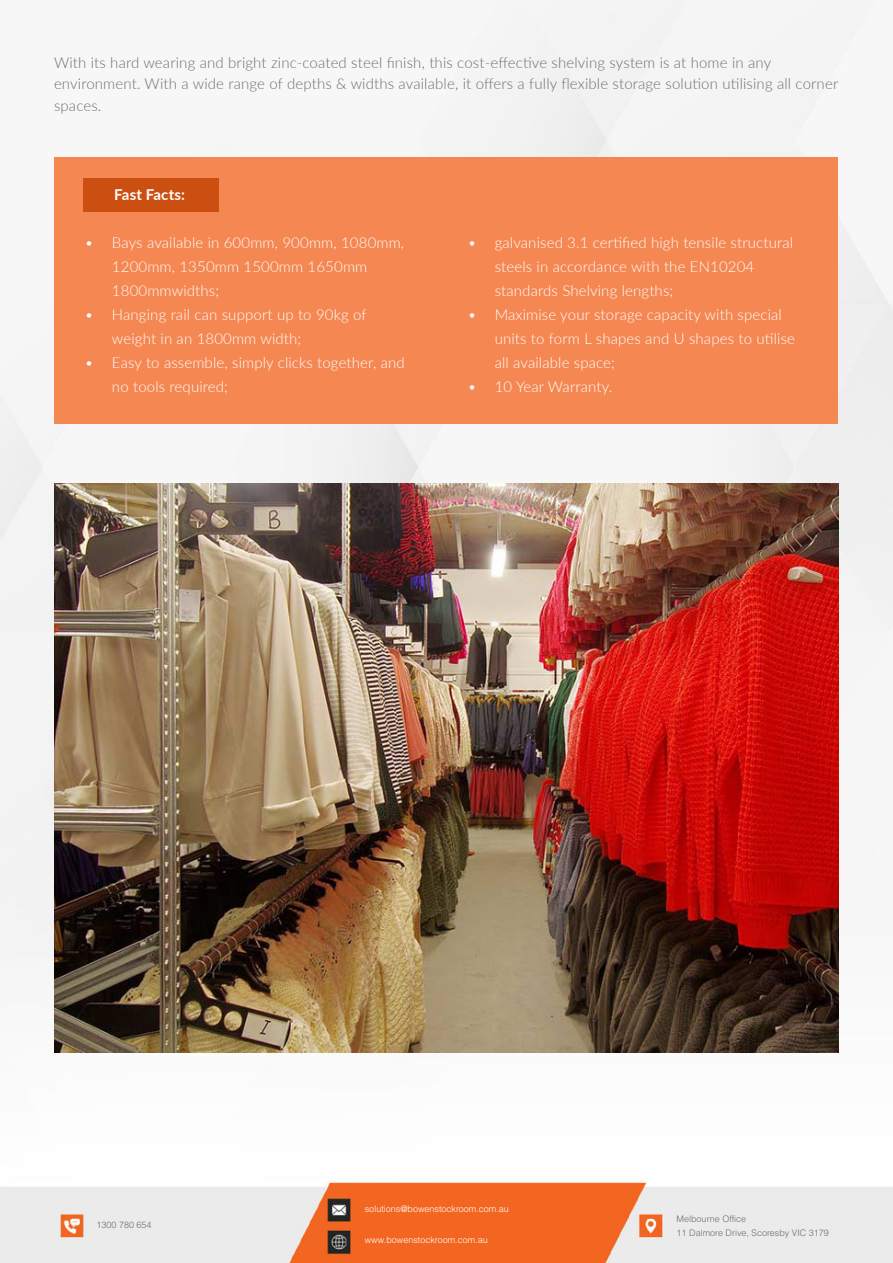
<style>
.page{position:relative;width:893px;height:1263px;background:#fff}
.page>*{position:absolute;margin:0;border:0;box-sizing:border-box;transform-origin:0 0}
.t1{font:300 15px/24px "Lato";letter-spacing:.01em;color:#fff}
.t2{font:300 15px/21.8px "Lato";letter-spacing:.01em;color:#6f6e6f}
.t3{font:700 15px "Lato";letter-spacing:.01em;color:#fff}
.t4{font:300 9px "Helvetica LT Std";color:#fff}
.t5{font:300 9px/13.5px "Helvetica LT Std";color:#6e6d6d}
</style>
<div class="page">
<img style="left:0;top:0;width:893px;height:1263px">
<img style="left:54px;top:484px;width:785px;height:568px">
<div style="left:55px;top:158px;width:783px;height:266px;background:#f58752"></div>
<div style="left:83px;top:178px;width:136px;height:34px;background:#cb4f11"></div>
<p class="t2" style="left:54px;top:51px;width:786px">With its hard wearing and bright zinc-coated steel finish, this cost-effective shelving system is at home in any environment. With a wide range of depths &amp; widths available, it offers a fully flexible storage solution utilising all corner spaces.</p>
<p class="t3" style="left:114px;top:189px;width:72px">Fast Facts:</p>
<p class="t1" style="left:112px;top:231px;width:294px;text-indent:-27px">• Bays available in 600mm, 900mm, 1080mm,<br>1200mm, 1350mm 1500mm 1650mm<br>1800mmwidths;</p>
<p class="t1" style="left:112px;top:303px;width:256px;text-indent:-27px">• Hanging rail can support up to 90kg of weight in an 1800mm width;</p>
<p class="t1" style="left:112px;top:351px;width:294px;text-indent:-27px">• Easy to assemble, simply clicks together, and no tools required;</p>
<p class="t1" style="left:495px;top:231px;width:300px;text-indent:-27px">• galvanised 3.1 certified high tensile structural steels in accordance with the EN10204 standards Shelving lengths;</p>
<p class="t1" style="left:495px;top:303px;width:302px;text-indent:-27px">• Maximise your storage capacity with special units to form L shapes and U shapes to utilise all available space;</p>
<p class="t1" style="left:468px;top:375px;width:146px">• 10 Year Warranty.</p>
<p class="t5" style="left:96px;top:1219px;width:57px">1300 780 654</p>
<p class="t4" style="left:365px;top:1205px;width:146px">solutions@bowenstockroom.com.au</p>
<p class="t4" style="left:365px;top:1236px;width:124px">www.bowenstockroom.com.au</p>
<p class="t4" style="left:435px;top:1205px;width:58px">group.com.au</p>
<p class="t4" style="left:425px;top:1236px;width:53px">rage.com.au</p>
<p class="t5" style="left:677px;top:1213px;width:154px">Melbourne Office<br>11 Dalmore Drive, Scoresby VIC 3179</p>
<p class="t5" style="left:677px;top:1227px;width:64px">Brisbane Office</p>
</div>
